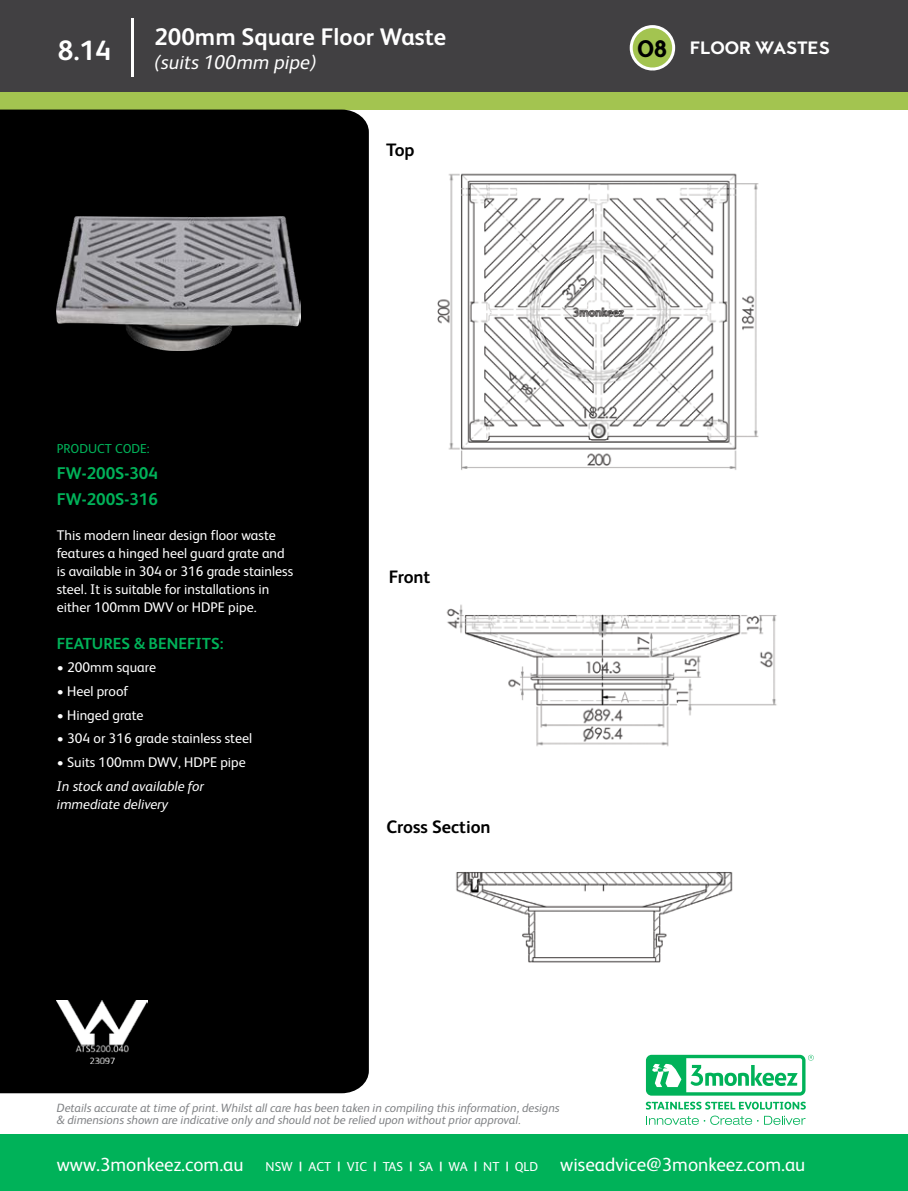
<style>
.page{position:relative;width:908px;height:1191px;background:#fff}
.page>*{position:absolute;margin:0;border:0;box-sizing:border-box;transform-origin:0 0}
.t1{font:700 28px "FS Albert";color:#fff}
.t2{font:700 24px "FS Albert";color:#fff}
.t3{font:900 24px "MTT Milano";color:#000}
.t4{font:italic 20px "FS Albert";color:#fff}
.t5{font:19px "FS Albert";color:#fff}
.t6{font:700 18px "FS Albert";color:#000}
.t7{font:900 18px "MTT Milano";color:#fff}
.t8{font:700 17px/26px "FS Albert";color:#00b259}
.t9{font:700 16px "FS Albert";color:#00b259}
.t10{font:14px/18px "FS Albert";color:#fff}
.t11{font:italic 14px/18px "FS Albert";color:#fff}
.t12{font:13px "FS Albert";color:#00b259}
.t13{font:italic 12px/12px "FS Albert";color:#808285}
.s1{font-size:13px}
.s2{font-weight:700;font-size:13px}
</style>
<div class="page">
<div style="left:0;top:0;width:907px;height:92px;background:#414042"></div>
<div style="left:0;top:92px;width:907px;height:18px;background:#a3c450"></div>
<div style="left:0;top:1134px;width:907px;height:57px;background:#00b259"></div>
<hr style="left:132px;top:18px;width:2px;height:59px;background:#fff">
<div style="left:0;top:110px;width:369px;height:983px;background:#000"></div>
<svg style="left:808px;top:1054px;width:5px;height:6px"></svg>
<svg style="left:646px;top:1115px;width:159px;height:10px"></svg>
<svg style="left:645px;top:1101px;width:160px;height:8px"></svg>
<svg style="left:645px;top:1054px;width:160px;height:41px"></svg>
<svg style="left:651px;top:1058px;width:150px;height:34px"></svg>
<div style="left:629px;top:25px;width:45px;height:46px;background:#a3c450;border:3px solid #fff;border-radius:50%"></div>
<img style="left:57px;top:1000px;width:90px;height:63px">
<img style="left:57px;top:216px;width:243px;height:135px">
<img style="left:437px;top:173px;width:322px;height:297px">
<img style="left:446px;top:604px;width:331px;height:143px">
<img style="left:456px;top:872px;width:277px;height:91px">
<h2 class="t2" style="left:154px;top:23px;width:293px">200mm Square Floor Waste</h2>
<h3 class="t4" style="left:154px;top:51px;width:163px">(suits 100mm pipe)</h3>
<h2 class="t3" style="left:636px;top:35px;width:32px">08</h2>
<h1 class="t1" style="left:58px;top:34px;width:55px">8.14</h1>
<p class="t7" style="left:689px;top:38px;width:142px">FLOOR WASTES</p>
<p class="t6" style="left:386px;top:139px;width:30px">Top</p>
<p class="t12" style="left:57px;top:441px;width:94px">PRODUCT CODE:</p>
<p class="t8" style="left:57px;top:460px;width:103px">FW-200S-304<br>FW-200S-316</p>
<p class="t10" style="left:57px;top:526px;width:238px">This modern linear design floor waste features a hinged heel guard grate and is available in 304 or 316 grade stainless steel. It is suitable for installations in either 100mm DWV or HDPE pipe.</p>
<p class="t9" style="left:57px;top:634px;width:168px">FEATURES &amp; BENEFITS:</p>
<p class="t10" style="left:57px;top:658px;width:101px">• 200mm square</p>
<p class="t10" style="left:57px;top:682px;width:73px">• Heel proof</p>
<p class="t10" style="left:57px;top:705px;width:88px">• Hinged grate</p>
<p class="t10" style="left:57px;top:729px;width:197px">• 304 or 316 grade stainless steel</p>
<p class="t10" style="left:57px;top:753px;width:190px">• Suits 100mm DWV, HDPE pipe</p>
<p class="t11" style="left:57px;top:777px;width:148px">In stock and available for immediate delivery</p>
<p class="t6" style="left:388px;top:567px;width:43px">Front</p>
<p class="t6" style="left:386px;top:816px;width:106px">Cross Section</p>
<p class="t13" style="left:57px;top:1102px;width:504px">Details accurate at time of print. Whilst all care has been taken in compiling this information, designs &amp; dimensions shown are indicative only and should not be relied upon without prior approval.</p>
<h3 class="t5" style="left:57px;top:1153px;width:749px">www.3monkeez.com.au <span class="s1">NSW</span> <span class="s2">|</span> <span class="s1">ACT</span> <span class="s2">|</span> <span class="s1">VIC</span> <span class="s2">|</span> <span class="s1">TAS</span> <span class="s2">|</span> <span class="s1">SA</span> <span class="s2">|</span> <span class="s1">WA</span> <span class="s2">|</span> <span class="s1">NT</span> <span class="s2">|</span> <span class="s1">QLD</span> wiseadvice@3monkeez.com.au</h3>
</div>
